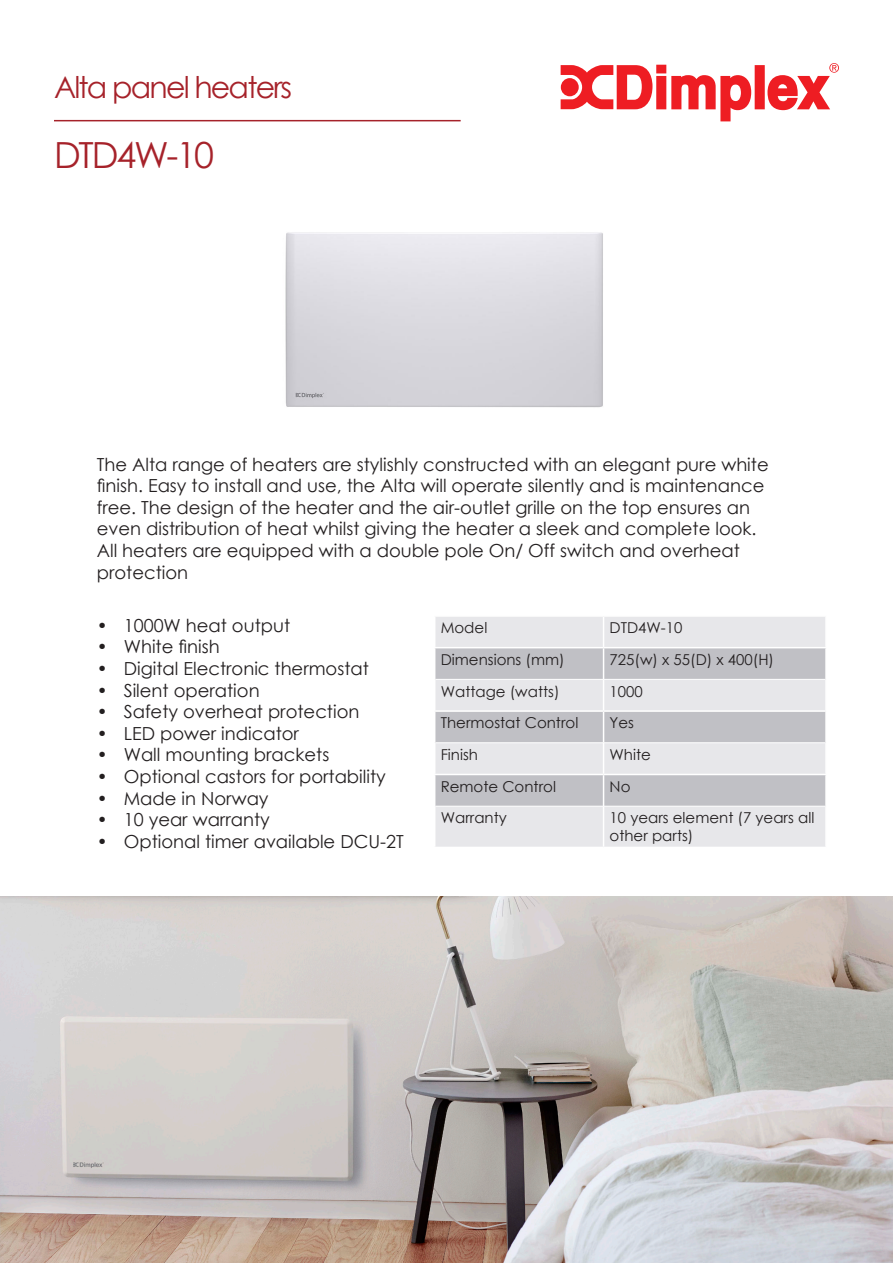
<style>
.page{position:relative;width:893px;height:1263px;background:#fff}
.page>*{position:absolute;margin:0;border:0;box-sizing:border-box;transform-origin:0 0}
.t1{font:36px "Century Gothic";letter-spacing:-.06em;color:#a6222a}
.t2{font:30px "Century Gothic";letter-spacing:-.06em;color:#a6222a}
.t3{font:18px/21.6px "Century Gothic";color:#231f20}
.t4{font:15px/18px "Century Gothic";color:#231f20}
</style>
<div class="page">
<svg style="left:561px;top:63px;width:278px;height:58px"></svg>
<hr style="left:54px;top:120px;width:407px;height:1px;background:#a6222a">
<div style="left:435px;top:617px;width:390px;height:230px;background:#e7e7ea"></div>
<svg style="left:435px;top:648px;width:390px;height:158px;background:#d0d0d4"></svg>
<hr style="left:603px;top:617px;width:1px;height:30px;background:#fff">
<hr style="left:434px;top:647px;width:170px;height:1px;background:#fff">
<hr style="left:604px;top:647px;width:223px;height:1px;background:#fff">
<hr style="left:603px;top:648px;width:1px;height:31px;background:#fff">
<hr style="left:603px;top:679px;width:1px;height:31px;background:#fff">
<hr style="left:434px;top:710px;width:170px;height:2px;background:#fff">
<hr style="left:604px;top:710px;width:223px;height:2px;background:#fff">
<hr style="left:603px;top:712px;width:1px;height:31px;background:#fff">
<hr style="left:603px;top:743px;width:1px;height:31px;background:#fff">
<hr style="left:434px;top:774px;width:170px;height:1px;background:#fff">
<hr style="left:604px;top:774px;width:223px;height:1px;background:#fff">
<hr style="left:603px;top:775px;width:1px;height:31px;background:#fff">
<hr style="left:603px;top:806px;width:1px;height:41px;background:#fff">
<hr style="left:435px;top:679px;width:169px;height:1px;background:#fff">
<hr style="left:604px;top:679px;width:221px;height:1px;background:#fff">
<hr style="left:435px;top:742px;width:169px;height:1px;background:#fff">
<hr style="left:604px;top:742px;width:221px;height:1px;background:#fff">
<hr style="left:435px;top:806px;width:169px;height:1px;background:#fff">
<hr style="left:604px;top:806px;width:221px;height:1px;background:#fff">
<img style="left:285px;top:232px;width:318px;height:176px">
<img style="left:0;top:896px;width:893px;height:367px">
<p class="t2" style="left:54px;top:66px;width:240px">Alta panel heaters</p>
<p class="t1" style="left:54px;top:130px;width:162px">DTD4W-10</p>
<p class="t3" style="left:97px;top:453px;width:673px">The Alta range of heaters are stylishly constructed with an elegant pure white finish. Easy to install and use, the Alta will operate silently and is maintenance free. The design of the heater and the air-outlet grille on the top ensures an even distribution of heat whilst giving the heater a sleek and complete look.<br>All heaters are equipped with a double pole On/ Off switch and overheat protection</p>
<p class="t3" style="left:97px;top:614px;width:195px">• 1000W heat output</p>
<p class="t3" style="left:97px;top:636px;width:124px">• White finish</p>
<p class="t3" style="left:97px;top:657px;width:274px">• Digital Electronic thermostat</p>
<p class="t3" style="left:97px;top:679px;width:164px">• Silent operation</p>
<p class="t3" style="left:97px;top:700px;width:264px">• Safety overheat protection</p>
<p class="t3" style="left:97px;top:722px;width:204px">• LED power indicator</p>
<p class="t3" style="left:97px;top:744px;width:234px">• Wall mounting brackets</p>
<p class="t3" style="left:97px;top:765px;width:291px">• Optional castors for portability</p>
<p class="t3" style="left:97px;top:787px;width:173px">• Made in Norway</p>
<p class="t3" style="left:97px;top:808px;width:175px">• 10 year warranty</p>
<p class="t3" style="left:97px;top:830px;width:309px">• Optional timer available DCU-2T</p>
<p class="t4" style="left:441px;top:618px;width:48px">Model</p>
<p class="t4" style="left:610px;top:618px;width:75px">DTD4W-10</p>
<p class="t4" style="left:441px;top:650px;width:126px">Dimensions (mm)</p>
<p class="t4" style="left:610px;top:650px;width:166px">725(w) x 55(D) x 400(H)</p>
<p class="t4" style="left:441px;top:682px;width:120px">Wattage (watts)</p>
<p class="t4" style="left:610px;top:682px;width:35px">1000</p>
<p class="t4" style="left:441px;top:714px;width:139px">Thermostat Control</p>
<p class="t4" style="left:610px;top:714px;width:26px">Yes</p>
<p class="t4" style="left:441px;top:745px;width:39px">Finish</p>
<p class="t4" style="left:610px;top:745px;width:43px">White</p>
<p class="t4" style="left:441px;top:777px;width:117px">Remote Control</p>
<p class="t4" style="left:610px;top:777px;width:22px">No</p>
<p class="t4" style="left:441px;top:809px;width:68px">Warranty</p>
<p class="t4" style="left:610px;top:809px;width:206px">10 years element (7 years all other parts)</p>
</div>
